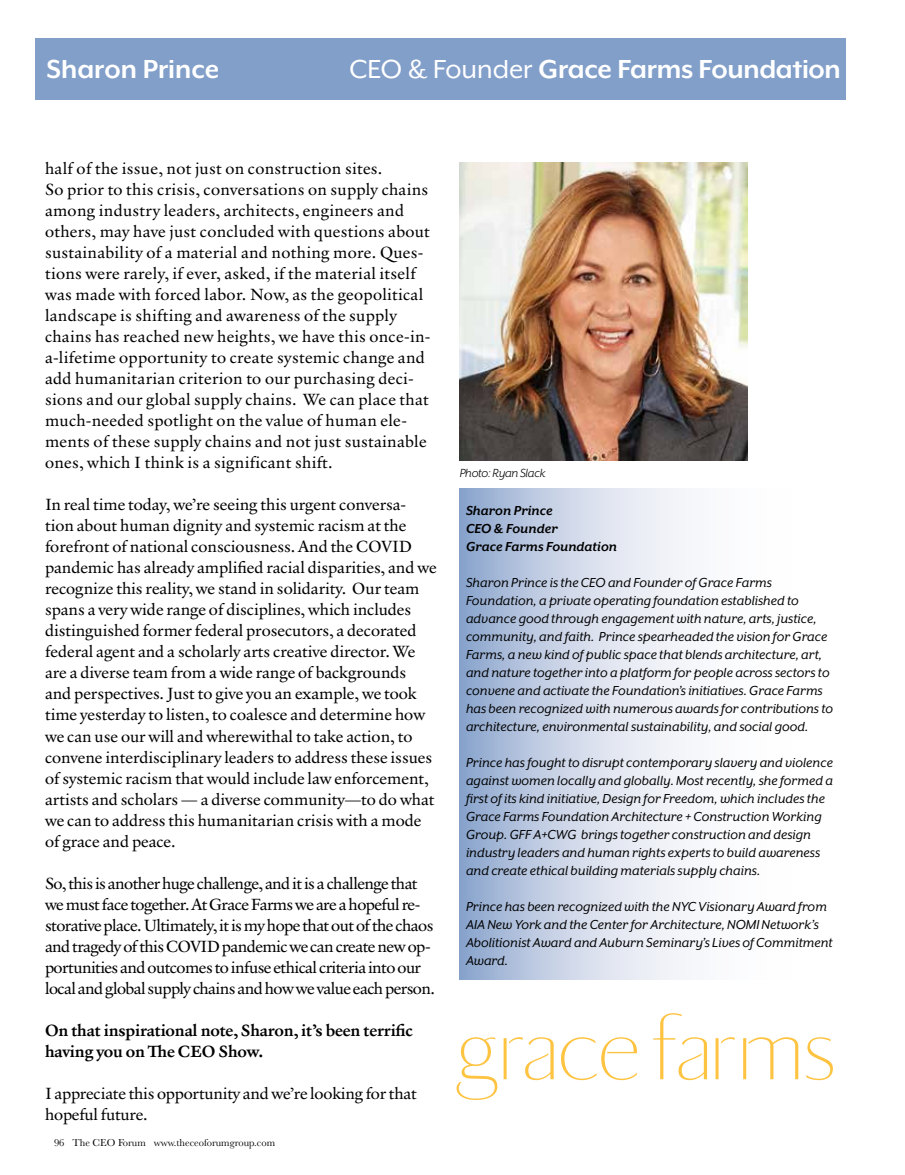
<style>
.page{position:relative;width:905px;height:1175px;background:#fff}
.page>*{position:absolute;margin:0;border:0;box-sizing:border-box;transform-origin:0 0}
.t1{font:700 30px "Mr Eaves XL Mod OT";letter-spacing:-.01em;color:#fff}
.t2{font:16.5px/21px "Verdigris MVB Pro Text";color:#000}
.t3{font:16.5px/21px "Verdigris MVB Pro Text";letter-spacing:.02em;color:#000}
.t4{font:16.5px/21px "Verdigris MVB Pro Text";letter-spacing:-.03em;color:#000}
.t5{font:700 16.5px/21px "Verdigris MVB Pro Text";letter-spacing:-.01em;color:#000}
.t6{font:italic 15px/18px "Mr Eaves XL San OT";color:#000}
.t7{font:italic 700 15px/18px "Mr Eaves XL San OT";color:#000}
.t8{font:italic 13.5px "Mr Eaves XL San OT";letter-spacing:-.02em;color:#000}
.t9{font:10.5px "Baskerville";color:#000}
.s1{font-weight:400}
</style>
<div class="page">
<img style="left:459px;top:163px;width:288px;height:297px">
<svg style="left:459px;top:488px;width:233px;height:491px"></svg>
<svg style="left:748px;top:1037px;width:50px;height:42px"></svg>
<hr style="left:503px;top:1038px;width:3px;height:41px;background:#fec341">
<svg style="left:721px;top:1037px;width:13px;height:6px"></svg>
<hr style="left:715px;top:1038px;width:3px;height:41px;background:#fec341">
<svg style="left:806px;top:1037px;width:26px;height:43px"></svg>
<hr style="left:743px;top:1038px;width:3px;height:41px;background:#fec341">
<svg style="left:509px;top:1037px;width:44px;height:43px"></svg>
<svg style="left:653px;top:1013px;width:54px;height:67px"></svg>
<svg style="left:456px;top:1037px;width:41px;height:63px"></svg>
<svg style="left:561px;top:1037px;width:76px;height:43px"></svg>
<div style="left:36px;top:39px;width:810px;height:61px;background:#829fca"></div>
<h1 class="t1" style="left:46px;top:54px;width:174px">Sharon Prince</h1>
<h1 class="t1" style="left:349px;top:54px;width:493px"><span class="s1">CEO &amp; Founder</span> Grace Farms Foundation</h1>
<p class="t3" style="left:45px;top:157px;width:387px">half of the issue, not just on construction sites.<br>So prior to this crisis, conversations on supply chains among industry leaders, architects, engineers and others, may have just concluded with questions about sustainability of a material and nothing more. Ques&shy;tions were rarely, if ever, asked, if the material itself was made with forced labor. Now, as the geopolitical landscape is shifting and awareness of the supply chains has reached new heights, we have this once-in&shy;a-lifetime opportunity to create systemic change and add humanitarian criterion to our purchasing deci&shy;sions and our global supply chains. We can place that much-needed spotlight on the value of human ele&shy;ments of these supply chains and not just sustainable ones, which I think is a significant shift.</p>
<p class="t2" style="left:45px;top:493px;width:393px">In real time today, we’re seeing this urgent conversa&shy;tion about human dignity and systemic racism at the forefront of national consciousness. And the COVID pandemic has already amplified racial disparities, and we recognize this reality, we stand in solidarity. Our team spans a very wide range of disciplines, which includes distinguished former federal prosecutors, a decorated federal agent and a scholarly arts creative director. We are a diverse team from a wide range of backgrounds and perspectives. Just to give you an example, we took time yesterday to listen, to coalesce and determine how we can use our will and wherewithal to take action, to convene interdisciplinary leaders to address these issues of systemic racism that would include law enforcement, artists and scholars — a diverse community—to do what we can to address this humanitarian crisis with a mode of grace and peace.</p>
<p class="t4" style="left:45px;top:871px;width:391px">So, this is another huge challenge, and it is a challenge that we must face together. At Grace Farms we are a hopeful re&shy;storative place. Ultimately, it is my hope that out of the chaos and tragedy of this COVID pandemic we can create new op&shy;portunities and outcomes to infuse ethical criteria into our local and global supply chains and how we value each person.</p>
<p class="t5" style="left:45px;top:1019px;width:369px">On that inspirational note, Sharon, it’s been terrific having you on The CEO Show.</p>
<p class="t2" style="left:45px;top:1082px;width:373px">I appreciate this opportunity and we’re looking for that hopeful future.</p>
<p class="t9" style="left:54px;top:1136px;width:222px">96 The CEO Forum www.theceoforumgroup.com</p>
<p class="t8" style="left:460px;top:466px;width:87px">Photo: Ryan Slack</p>
<p class="t7" style="left:466px;top:501px;width:153px">Sharon Prince<br>CEO &amp; Founder<br>Grace Farms Foundation</p>
<p class="t6" style="left:466px;top:573px;width:369px">Sharon Prince is the CEO and Founder of Grace Farms Foundation, a private operating foundation established to advance good through engagement with nature, arts, justice, community, and faith. Prince spearheaded the vision for Grace Farms, a new kind of public space that blends architecture, art, and nature together into a platform for people across sectors to convene and activate the Foundation’s initiatives. Grace Farms has been recognized with numerous awards for contributions to architecture, environmental sustainability, and social good.</p>
<p class="t6" style="left:466px;top:753px;width:368px">Prince has fought to disrupt contemporary slavery and violence against women locally and globally. Most recently, she formed a first of its kind initiative, Design for Freedom, which includes the Grace Farms Foundation Architecture + Construction Working Group. GFF A+CWG brings together construction and design industry leaders and human rights experts to build awareness and create ethical building materials supply chains.</p>
<p class="t6" style="left:466px;top:897px;width:368px">Prince has been recognized with the NYC Visionary Award from AIA New York and the Center for Architecture, NOMI Network’s Abolitionist Award and Auburn Seminary’s Lives of Commitment Award.</p>
</div>
